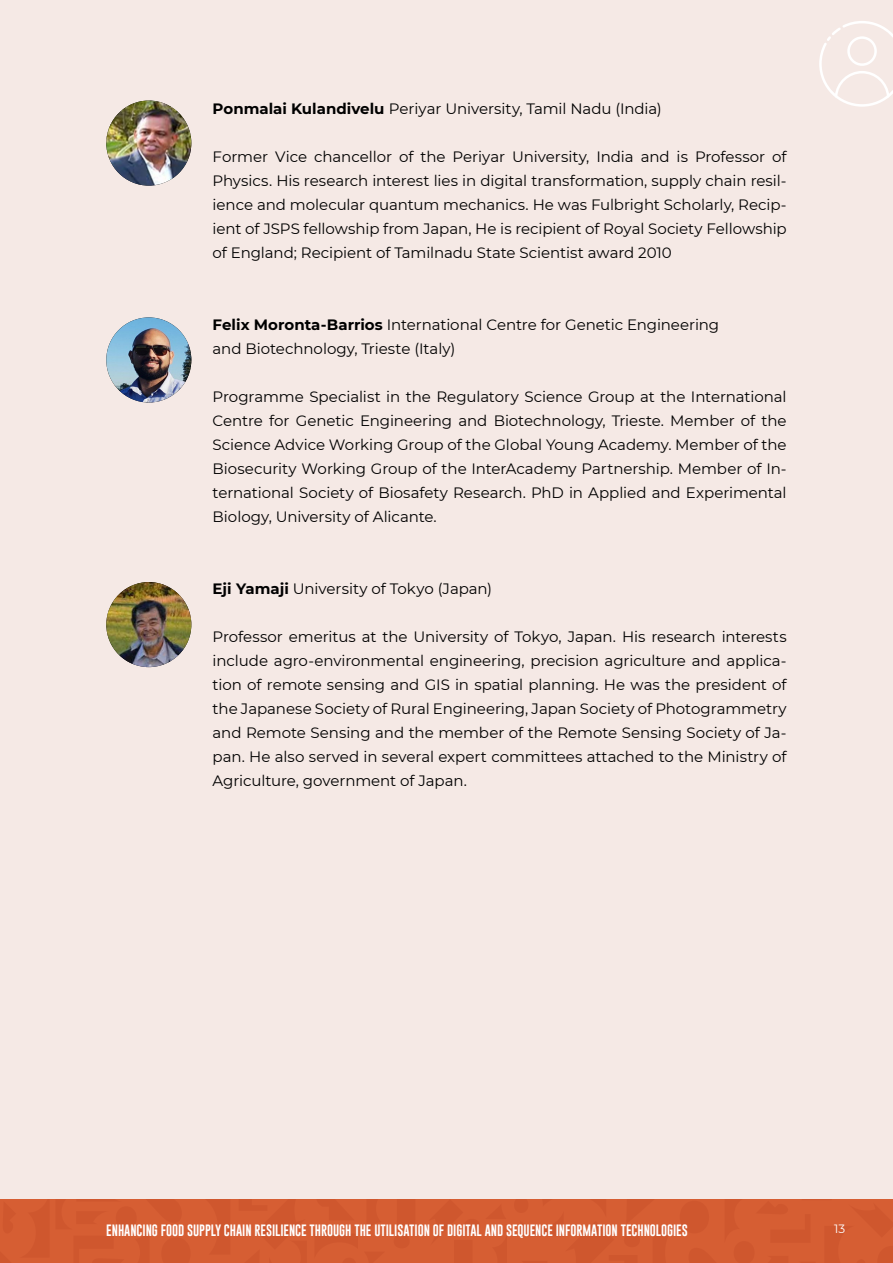
<style>
.page{position:relative;width:893px;height:1263px;background:#f5e9e5}
.page>*{position:absolute;margin:0;border:0;box-sizing:border-box;transform-origin:0 0}
.t1{font:15px/24px "Montserrat";letter-spacing:-.005em;color:#000;text-align:justify}
.t2{font:12px "Gobold";letter-spacing:-.005em;color:#fff}
.t3{font:12px "Montserrat";color:#fff}
.s1{font-weight:700}
</style>
<div class="page">
<img style="left:106px;top:317px;width:85px;height:85px;border-radius:42px">
<img style="left:106px;top:582px;width:85px;height:85px;border-radius:42px">
<img style="left:106px;top:101px;width:85px;height:85px;border-radius:43px">
<div style="left:0;top:1199px;width:893px;height:64px;background:#d65e33"></div>
<svg style="left:819px;top:21px;width:74px;height:86px"></svg>
<p class="t1" style="left:213px;top:96px;width:451px"><span class="s1">Ponmalai Kulandivelu</span> Periyar University, Tamil Nadu (India)</p>
<p class="t1" style="left:213px;top:144px;width:576px">Former Vice chancellor of the Periyar University, India and is Professor of Physics. His research interest lies in digital transformation, supply chain resil&shy;ience and molecular quantum mechanics. He was Fulbright Scholarly, Recip&shy;ient of JSPS fellowship from Japan, He is recipient of Royal Society Fellowship of England; Recipient of Tamilnadu State Scientist award 2010</p>
<p class="t1" style="left:213px;top:312px;width:508px"><span class="s1">Felix Moronta-Barrios</span> International Centre for Genetic Engineering and Biotechnology, Trieste (Italy)</p>
<p class="t1" style="left:213px;top:384px;width:576px">Programme Specialist in the Regulatory Science Group at the International Centre for Genetic Engineering and Biotechnology, Trieste. Member of the Science Advice Working Group of the Global Young Academy. Member of the Biosecurity Working Group of the InterAcademy Partnership. Member of In&shy;ternational Society of Biosafety Research. PhD in Applied and Experimental Biology, University of Alicante.</p>
<p class="t1" style="left:213px;top:576px;width:281px"><span class="s1">Eji Yamaji</span> University of Tokyo (Japan)</p>
<p class="t1" style="left:213px;top:624px;width:576px">Professor emeritus at the University of Tokyo, Japan. His research interests include agro-environmental engineering, precision agriculture and applica&shy;tion of remote sensing and GIS in spatial planning. He was the president of the Japanese Society of Rural Engineering, Japan Society of Photogrammetry and Remote Sensing and the member of the Remote Sensing Society of Ja&shy;pan. He also served in several expert committees attached to the Ministry of Agriculture, government of Japan.</p>
<p class="t2" style="left:106px;top:1223px;width:583px">ENHANCING FOOD SUPPLY CHAIN RESILIENCE THROUGH THE UTILISATION OF DIGITAL AND SEQUENCE INFORMATION TECHNOLOGIES</p>
<p class="t3" style="left:834px;top:1221px;width:13px">13</p>
</div>
